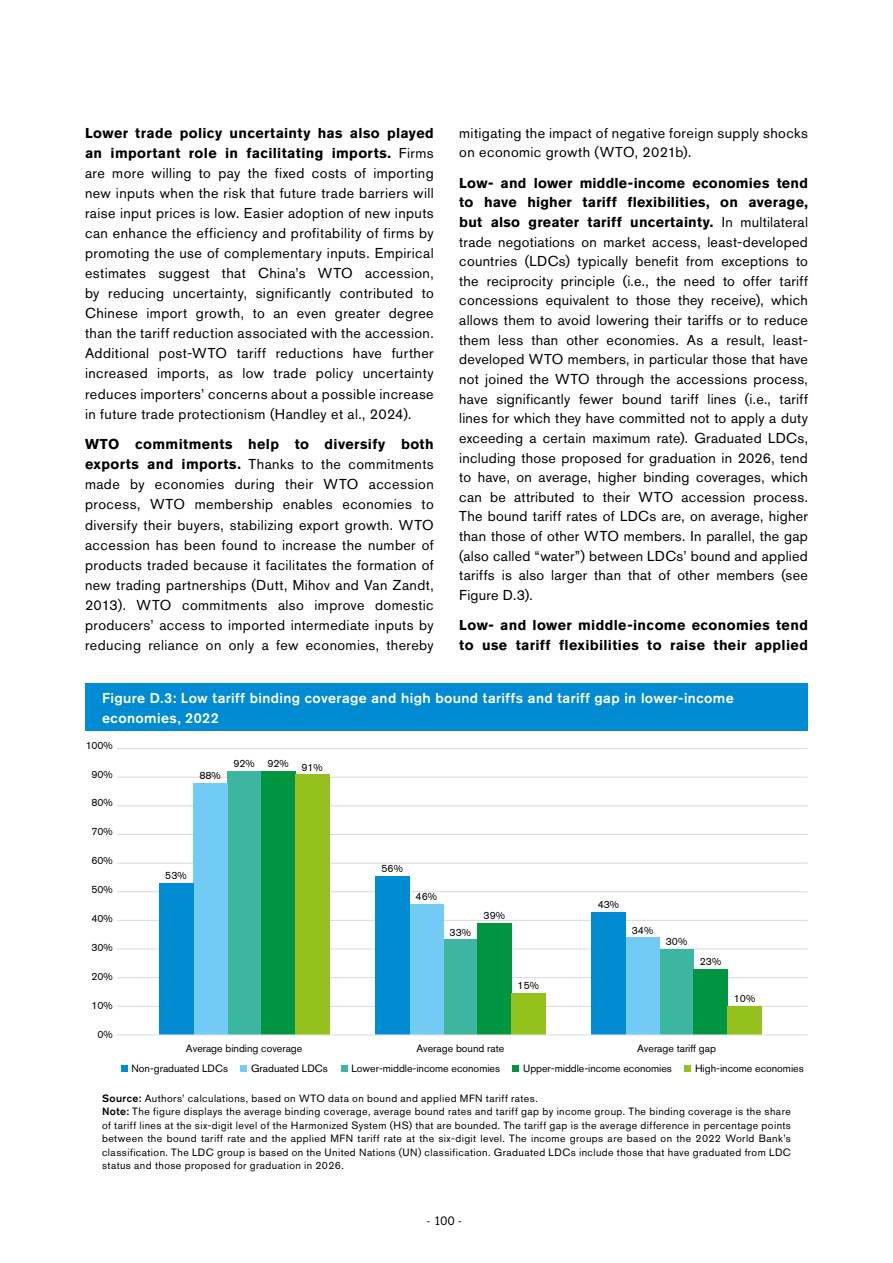
<style>
.page{position:relative;width:893px;height:1263px;background:#fff}
.page>*{position:absolute;margin:0;border:0;box-sizing:border-box;transform-origin:0 0}
.t1{font:14.25px/20.1px "Akzidenz Grotesk BE";letter-spacing:.025em;color:#000;text-align:justify}
.t2{font:500 14.25px/19.5px "Akzidenz Grotesk BE";letter-spacing:.03em;color:#fff}
.t3{font:700 14.25px/19.6px "Akzidenz Grotesk BE";letter-spacing:.025em;color:#000}
.t4{font:300 12px "Calvert MT Std";color:#000}
.t5{font:10.5px/13.5px "Akzidenz Grotesk BE";letter-spacing:.04em;color:#000}
.t6{font:10.5px "Akzidenz Grotesk BE";color:#000}
.s1{font-weight:700}
.s2{font-weight:500}
</style>
<div class="page">
<div style="left:85px;top:684px;width:723px;height:47px;background:#008bd2"></div>
<hr style="left:117px;top:1006px;width:691px;height:1px;background:#dadada">
<hr style="left:117px;top:977px;width:691px;height:1px;background:#dadada">
<hr style="left:117px;top:949px;width:691px;height:1px;background:#dadada">
<hr style="left:117px;top:920px;width:691px;height:1px;background:#dadada">
<hr style="left:117px;top:863px;width:691px;height:1px;background:#dadada">
<hr style="left:117px;top:805px;width:691px;height:1px;background:#dadada">
<hr style="left:117px;top:748px;width:691px;height:1px;background:#dadada">
<hr style="left:117px;top:891px;width:691px;height:1px;background:#dadada">
<hr style="left:117px;top:834px;width:691px;height:1px;background:#dadada">
<hr style="left:117px;top:777px;width:691px;height:1px;background:#dadada">
<svg style="left:121px;top:1065px;width:6px;height:6px"></svg>
<div style="left:240px;top:1065px;width:7px;height:6px;background:#71cbf4"></div>
<div style="left:684px;top:1065px;width:7px;height:6px;background:#95c11f"></div>
<div style="left:512px;top:1065px;width:7px;height:6px;background:#009641"></div>
<svg style="left:341px;top:1065px;width:6px;height:6px"></svg>
<div style="left:227px;top:771px;width:34px;height:264px;background:#3cb5a1"></div>
<div style="left:193px;top:783px;width:34px;height:252px;background:#71cbf4"></div>
<div style="left:159px;top:883px;width:34px;height:152px;background:#008bd2"></div>
<div style="left:261px;top:771px;width:34px;height:264px;background:#009641"></div>
<div style="left:295px;top:775px;width:34px;height:260px;background:#95c11f"></div>
<div style="left:443px;top:940px;width:34px;height:95px;background:#3cb5a1"></div>
<div style="left:409px;top:904px;width:34px;height:131px;background:#71cbf4"></div>
<div style="left:375px;top:876px;width:34px;height:159px;background:#008bd2"></div>
<div style="left:477px;top:924px;width:34px;height:111px;background:#009641"></div>
<div style="left:511px;top:993px;width:34px;height:42px;background:#95c11f"></div>
<div style="left:660px;top:949px;width:34px;height:86px;background:#3cb5a1"></div>
<div style="left:626px;top:938px;width:34px;height:97px;background:#71cbf4"></div>
<div style="left:592px;top:912px;width:34px;height:123px;background:#008bd2"></div>
<div style="left:694px;top:969px;width:34px;height:66px;background:#009641"></div>
<div style="left:728px;top:1006px;width:34px;height:29px;background:#95c11f"></div>
<hr style="left:117px;top:1034px;width:691px;height:1px;background:#dadada">
<p class="t1" style="left:85px;top:123px;width:350px"><span class="s1">Lower trade policy uncertainty has also played an important role in facilitating imports.</span> Firms are more willing to pay the fixed costs of importing new inputs when the risk that future trade barriers will raise input prices is low. Easier adoption of new inputs can enhance the efficiency and profitability of firms by promoting the use of complementary inputs. Empirical estimates suggest that China’s WTO accession, by reducing uncertainty, significantly contributed to Chinese import growth, to an even greater degree than the tariff reduction associated with the accession.<br>Additional post-WTO tariff reductions have further increased imports, as low trade policy uncertainty reduces importers’ concerns about a possible increase in future trade protectionism (Handley et al., 2024).</p>
<p class="t1" style="left:85px;top:434px;width:350px"><span class="s1">WTO commitments help to diversify both exports and imports.</span> Thanks to the commitments made by economies during their WTO accession process, WTO membership enables economies to diversify their buyers, stabilizing export growth. WTO accession has been found to increase the number of products traded because it facilitates the formation of new trading partnerships (Dutt, Mihov and Van Zandt, 2013). WTO commitments also improve domestic producers’ access to imported intermediate inputs by reducing reliance on only a few economies, thereby</p>
<p class="t1" style="left:459px;top:123px;width:350px;line-height:19.6px">mitigating the impact of negative foreign supply shocks on economic growth (WTO, 2021b).</p>
<p class="t1" style="left:459px;top:173px;width:350px;line-height:19.6px"><span class="s1">Low- and lower middle-income economies tend to have higher tariff flexibilities, on average, but also greater tariff uncertainty.</span> In multilateral trade negotiations on market access, least-developed countries (LDCs) typically benefit from exceptions to the reciprocity principle (i.e., the need to offer tariff concessions equivalent to those they receive), which allows them to avoid lowering their tariffs or to reduce them less than other economies. As a result, least&shy;developed WTO members, in particular those that have not joined the WTO through the accessions process, have significantly fewer bound tariff lines (i.e., tariff lines for which they have committed not to apply a duty exceeding a certain maximum rate). Graduated LDCs, including those proposed for graduation in 2026, tend to have, on average, higher binding coverages, which can be attributed to their WTO accession process.<br>The bound tariff rates of LDCs are, on average, higher than those of other WTO members. In parallel, the gap (also called “water”) between LDCs’ bound and applied tariffs is also larger than that of other members (see Figure D.3).</p>
<p class="t3" style="left:459px;top:615px;width:350px">Low- and lower middle-income economies tend to use tariff flexibilities to raise their applied</p>
<p class="t2" style="left:102px;top:688px;width:633px">Figure D.3: Low tariff binding coverage and high bound tariffs and tariff gap in lower-income economies, 2022</p>
<p class="t5" style="left:85px;top:738px;width:29px">100%</p>
<p class="t5" style="left:91px;top:767px;width:23px">90%</p>
<p class="t5" style="left:91px;top:796px;width:23px">80%</p>
<p class="t5" style="left:91px;top:825px;width:23px">70%</p>
<p class="t5" style="left:91px;top:854px;width:23px">60%</p>
<p class="t5" style="left:91px;top:883px;width:23px">50%</p>
<p class="t5" style="left:91px;top:912px;width:23px">40%</p>
<p class="t5" style="left:91px;top:941px;width:23px">30%</p>
<p class="t5" style="left:91px;top:970px;width:23px">20%</p>
<p class="t5" style="left:91px;top:999px;width:23px">10%</p>
<p class="t5" style="left:97px;top:1027px;width:17px">0%</p>
<p class="t5" style="left:199px;top:769px;width:23px">88%</p>
<p class="t5" style="left:233px;top:756px;width:57px">92% 92%</p>
<p class="t5" style="left:301px;top:760px;width:23px">91%</p>
<p class="t5" style="left:165px;top:868px;width:23px">53%</p>
<p class="t6" style="left:186px;top:1042px;width:118px">Average binding coverage</p>
<p class="t5" style="left:382px;top:861px;width:23px">56%</p>
<p class="t5" style="left:416px;top:890px;width:23px">46%</p>
<p class="t5" style="left:450px;top:925px;width:23px">33%</p>
<p class="t5" style="left:484px;top:909px;width:23px">39%</p>
<p class="t5" style="left:518px;top:978px;width:23px">15%</p>
<p class="t6" style="left:416px;top:1042px;width:89px">Average bound rate</p>
<p class="t5" style="left:598px;top:897px;width:23px">43%</p>
<p class="t5" style="left:632px;top:923px;width:23px">34%</p>
<p class="t5" style="left:666px;top:934px;width:23px">30%</p>
<p class="t5" style="left:700px;top:954px;width:23px">23%</p>
<p class="t5" style="left:734px;top:991px;width:23px">10%</p>
<p class="t6" style="left:637px;top:1042px;width:80px">Average tariff gap</p>
<p class="t6" style="left:131px;top:1062px;width:98px">Non-graduated LDCs</p>
<p class="t6" style="left:251px;top:1062px;width:78px">Graduated LDCs</p>
<p class="t6" style="left:351px;top:1062px;width:150px">Lower-middle-income economies</p>
<p class="t6" style="left:523px;top:1062px;width:150px">Upper-middle-income economies</p>
<p class="t6" style="left:695px;top:1062px;width:110px">High-income economies</p>
<p class="t5" style="left:102px;top:1091px;width:690px"><span class="s2">Source:</span> Authors’ calculations, based on WTO data on bound and applied MFN tariff rates.<br><span class="s2">Note:</span> The figure displays the average binding coverage, average bound rates and tariff gap by income group. The binding coverage is the share of tariff lines at the six-digit level of the Harmonized System (HS) that are bounded. The tariff gap is the average difference in percentage points between the bound tariff rate and the applied MFN tariff rate at the six-digit level. The income groups are based on the 2022 World Bank’s classification. The LDC group is based on the United Nations (UN) classification. Graduated LDCs include those that have graduated from LDC status and those proposed for graduation in 2026.</p>
<p class="t4" style="left:427px;top:1214px;width:37px">- 100 -</p>
</div>
